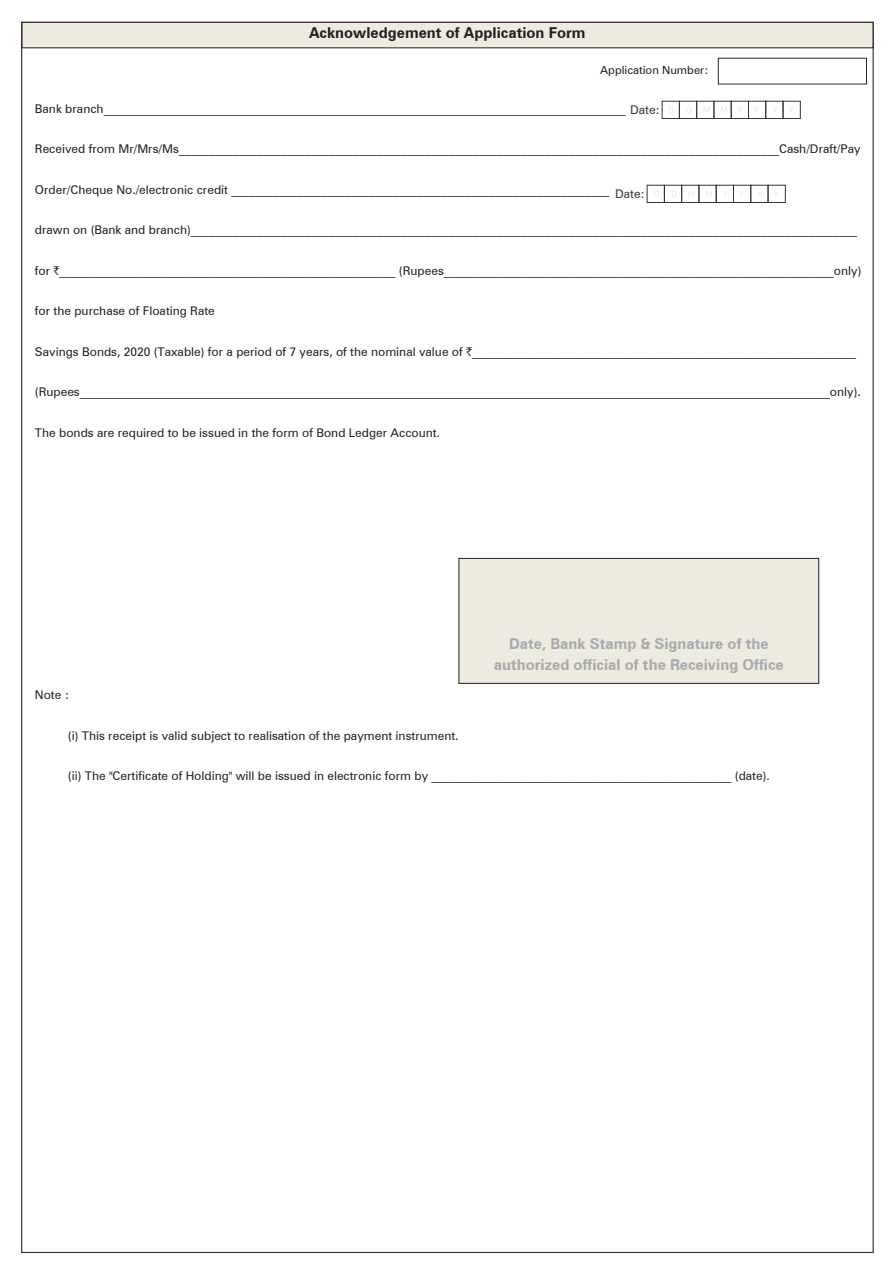
<style>
.page{position:relative;width:893px;height:1263px;background:#fff}
.page>*{position:absolute;margin:0;border:0;box-sizing:border-box;transform-origin:0 0}
.t1{font:700 15px/20.7px "Zurich BT";color:#a7a9ac;text-align:center}
.t2{font:700 15px "Zurich BT";color:#231f20}
.t3{font:12px "Zurich BT";color:#231f20}
.t4{font:12px "Zurich BT";color:#383436}
.t5{font:11.25px "Zurich BT";color:#231f20}
.s1{font-family:"Rupee Foradian"}
</style>
<div class="page">
<svg style="left:703px;top:107px;width:6px;height:6px"></svg>
<svg style="left:669px;top:107px;width:5px;height:6px"></svg>
<div style="left:662px;top:101px;width:18px;height:18px;border:1px solid #383436"></div>
<div style="left:679px;top:101px;width:18px;height:18px;border:1px solid #383436"></div>
<svg style="left:687px;top:107px;width:4px;height:6px"></svg>
<div style="left:714px;top:101px;width:18px;height:18px;border:1px solid #383436"></div>
<div style="left:696px;top:101px;width:18px;height:18px;border:1px solid #383436"></div>
<svg style="left:721px;top:107px;width:6px;height:6px"></svg>
<div style="left:731px;top:101px;width:18px;height:18px;border:1px solid #383436"></div>
<div style="left:748px;top:101px;width:18px;height:18px;border:1px solid #383436"></div>
<div style="left:765px;top:101px;width:18px;height:18px;border:1px solid #383436"></div>
<div style="left:783px;top:101px;width:18px;height:18px;border:1px solid #383436"></div>
<svg style="left:688px;top:191px;width:6px;height:6px"></svg>
<svg style="left:654px;top:191px;width:5px;height:6px"></svg>
<div style="left:647px;top:185px;width:18px;height:18px;border:1px solid #383436"></div>
<div style="left:664px;top:185px;width:18px;height:18px;border:1px solid #383436"></div>
<svg style="left:672px;top:191px;width:4px;height:6px"></svg>
<div style="left:699px;top:185px;width:18px;height:18px;border:1px solid #383436"></div>
<div style="left:681px;top:185px;width:18px;height:18px;border:1px solid #383436"></div>
<svg style="left:706px;top:191px;width:6px;height:6px"></svg>
<div style="left:716px;top:185px;width:18px;height:18px;border:1px solid #383436"></div>
<div style="left:733px;top:185px;width:18px;height:18px;border:1px solid #383436"></div>
<div style="left:750px;top:185px;width:18px;height:18px;border:1px solid #383436"></div>
<div style="left:768px;top:185px;width:18px;height:18px;border:1px solid #383436"></div>
<div style="left:458px;top:558px;width:361px;height:126px;background:#edeadf;border:1px solid #231f20"></div>
<div style="left:22px;top:22px;width:851px;height:26px;background:#edeadf;border:1px solid #231f20"></div>
<p class="t2" style="left:309px;top:24px;width:278px">Acknowledgement of Application Form</p>
<p class="t5" style="left:600px;top:63px;width:110px">Application Number:</p>
<p class="t4" style="left:630px;top:103px;width:31px">Date:</p>
<p class="t3" style="left:35px;top:101px;width:592px">Bank branch_______________________________________________________________________________________</p>
<p class="t3" style="left:35px;top:142px;width:827px">Received from Mr/Mrs/Ms____________________________________________________________________________________________________Cash/Draft/Pay</p>
<p class="t3" style="left:35px;top:182px;width:576px">Order/Cheque No./electronic credit _______________________________________________________________</p>
<p class="t3" style="left:35px;top:223px;width:824px">drawn on (Bank and branch)_______________________________________________________________________________________________________________</p>
<p class="t3" style="left:35px;top:263px;width:828px">for <span class="s1">`</span>________________________________________________________ (Rupees_________________________________________________________________only)</p>
<p class="t3" style="left:35px;top:304px;width:181px">for the purchase of Floating Rate</p>
<p class="t3" style="left:35px;top:344px;width:823px">Savings Bonds, 2020 (Taxable) for a period of 7 years, of the nominal value of <span class="s1">`</span>________________________________________________________________</p>
<p class="t3" style="left:35px;top:385px;width:827px">(Rupees_____________________________________________________________________________________________________________________________only).</p>
<p class="t3" style="left:35px;top:425px;width:407px">The bonds are required to be issued in the form of Bond Ledger Account.</p>
<p class="t4" style="left:615px;top:187px;width:31px">Date:</p>
<p class="t3" style="left:35px;top:687px;width:36px">Note :</p>
<p class="t1" style="left:494px;top:633px;width:291px">Date, Bank Stamp &amp; Signature of the authorized official of the Receiving Office</p>
<p class="t3" style="left:68px;top:728px;width:392px">(i) This receipt is valid subject to realisation of the payment instrument.</p>
<p class="t3" style="left:68px;top:768px;width:703px">(ii) The "Certificate of Holding" will be issued in electronic form by __________________________________________________ (date).</p>
</div>
